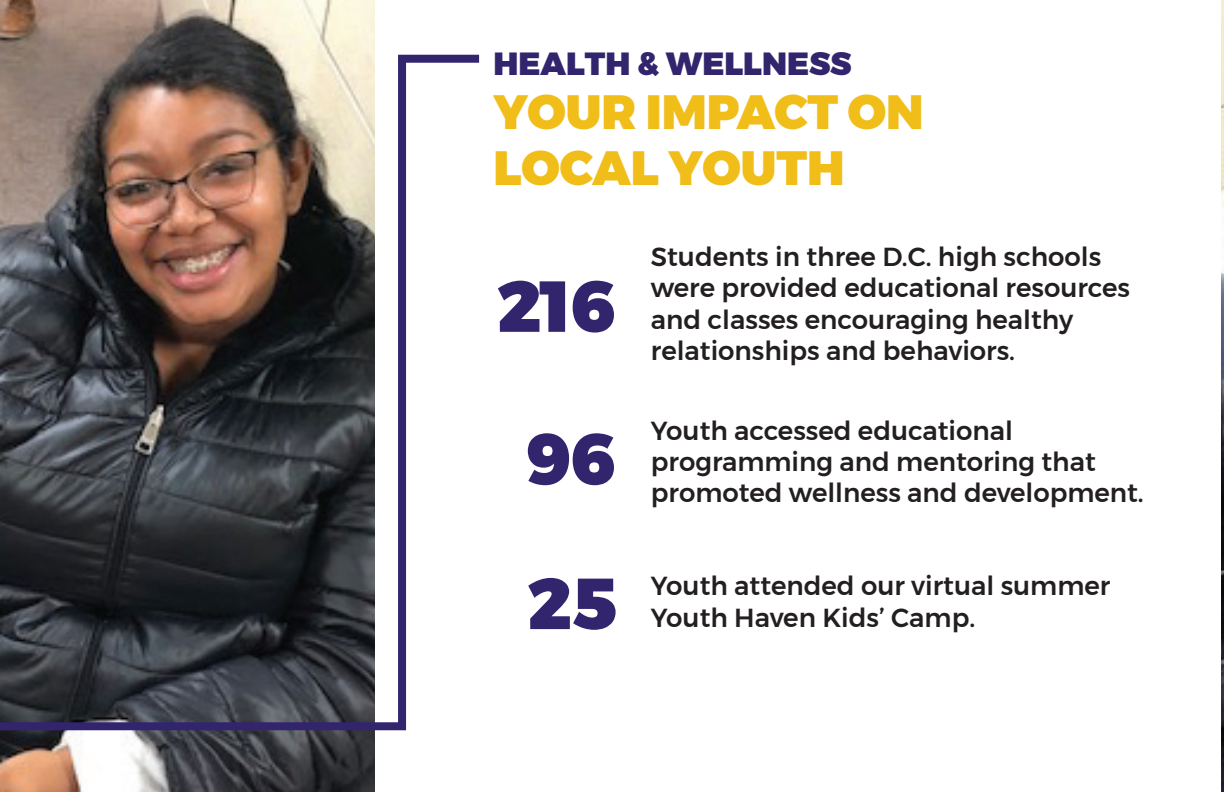
<style>
.page{position:relative;width:1224px;height:792px;background:#fff}
.page>*{position:absolute;margin:0;border:0;box-sizing:border-box;transform-origin:0 0}
.t1{font:900 72px "Montserrat";color:#32256e}
.t2{font:900 48px "Montserrat";color:#f1bd19}
.t3{font:900 32px "Montserrat";color:#32256e}
.t4{font:500 26px/31.2px "Montserrat";color:#231f20}
</style>
<div class="page">
<img style="left:0;top:0;width:374px;height:792px">
<svg style="left:0;top:51px;width:480px;height:683px"></svg>
<img style="left:1221px;top:0;width:3px;height:792px">
<p class="t3" style="left:494px;top:38px;width:360px">HEALTH &amp; WELLNESS</p>
<h2 class="t2" style="left:494px;top:73px;width:432px">YOUR IMPACT ON</h2>
<h2 class="t2" style="left:494px;top:129px;width:353px">LOCAL YOUTH</h2>
<h1 class="t1" style="left:497px;top:247px;width:122px">216</h1>
<h1 class="t1" style="left:527px;top:400px;width:92px">96</h1>
<h1 class="t1" style="left:528px;top:544px;width:92px">25</h1>
<p class="t4" style="left:651px;top:241px;width:481px">Students in three D.C. high schools were provided educational resources and classes encouraging healthy relationships and behaviors.</p>
<p class="t4" style="left:651px;top:415px;width:446px">Youth accessed educational programming and mentoring that</p>
<p class="t4" style="left:651px;top:477px;width:494px">promoted wellness and development.</p>
<p class="t4" style="left:651px;top:570px;width:461px">Youth attended our virtual summer<br>Youth Haven Kids’ Camp.</p>
</div>
